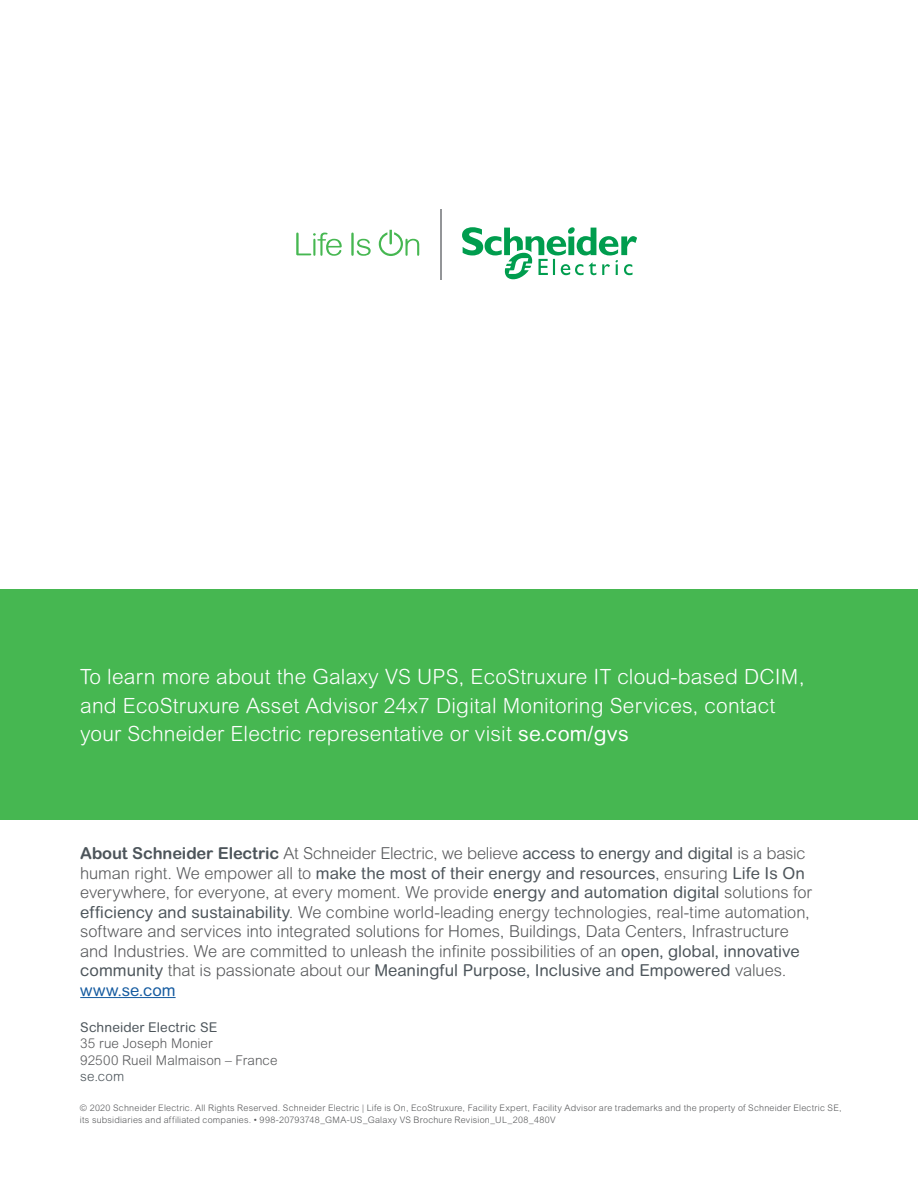
<style>
.page{position:relative;width:918px;height:1188px;background:#fff}
.page>*{position:absolute;margin:0;border:0;box-sizing:border-box;transform-origin:0 0}
.t1{font:300 21px/28.5px "Arial Rounded MT Std";letter-spacing:.01em;color:#fff}
.t2{font:300 16.5px/19.5px "Arial Rounded MT Std";letter-spacing:-.005em;color:#58595b}
.t3{font:300 13.5px/16.5px "Arial Rounded MT Std";letter-spacing:.005em;color:#58595b}
.t4{font:13.5px "Arial Rounded MT Pro";letter-spacing:.005em;color:#4d555b}
.t5{font:300 13.5px "Arial Rounded MT Std";color:#4d555b}
.t6{font:300 9px/12px "Arial Rounded MT Std";letter-spacing:.025em;color:#58595b}
.s1{font-weight:400}
.s2{font-weight:700;color:#4d555b}
.s3{font-weight:400;color:#4d555b}
.s4{color:#4d555b}
.s5{font-weight:400;color:#155ba0}
</style>
<div class="page">
<div style="left:0;top:590px;width:918px;height:230px;background:#46b751"></div>
<svg style="left:296px;top:233px;width:46px;height:23px"></svg>
<svg style="left:351px;top:233px;width:20px;height:23px"></svg>
<svg style="left:379px;top:230px;width:40px;height:26px"></svg>
<hr style="left:440px;top:209px;width:1px;height:71px;background:#939598">
<svg style="left:462px;top:227px;width:175px;height:53px"></svg>
<hr style="left:80px;top:997px;width:96px;height:1px;background:#155ba0">
<p class="t1" style="left:80px;top:663px;width:726px">To learn more about the Galaxy VS UPS, EcoStruxure IT cloud-based DCIM, and EcoStruxure Asset Advisor 24x7 Digital Monitoring Services, contact your Schneider Electric representative or visit <span class="s1">se.com/gvs</span></p>
<p class="t2" style="left:80px;top:844px;width:733px"><span class="s2">About Schneider Electric</span> At Schneider Electric, we believe <span class="s3">access to energy and digital</span> is a basic human right. We empower all to <span class="s3">make the most of their energy and resources</span><span class="s4">,</span> ensuring <span class="s3">Life Is On </span>everywhere, for everyone, at every moment. We provide <span class="s3">energy and automation digital</span> solutions for <span class="s3">efficiency and sustainability</span>. We combine world-leading energy technologies, real-time automation, software and services into integrated solutions for Homes, Buildings, Data Centers, Infrastructure and Industries. We are committed to unleash the infinite possibilities of an <span class="s3">open, global, innovative community</span> that is passionate about our <span class="s3">Meaningful Purpose, Inclusive and Empowered</span> values. <span class="s5">www.se.com</span></p>
<p class="t4" style="left:80px;top:1019px;width:139px">Schneider Electric SE</p>
<p class="t3" style="left:80px;top:1035px;width:199px">35 rue Joseph Monier<br>92500 Rueil Malmaison – France</p>
<p class="t5" style="left:80px;top:1069px;width:46px">se.com</p>
<p class="t6" style="left:80px;top:1102px;width:763px">© 2020 Schneider Electric. All Rights Reserved. Schneider Electric | Life is On, EcoStruxure, Facility Expert, Facility Advisor are trademarks and the property of Schneider Electric SE, its subsidiaries and affiliated companies. • 998-20793748_GMA-US_Galaxy VS Brochure Revision_UL_208_480V</p>
</div>
